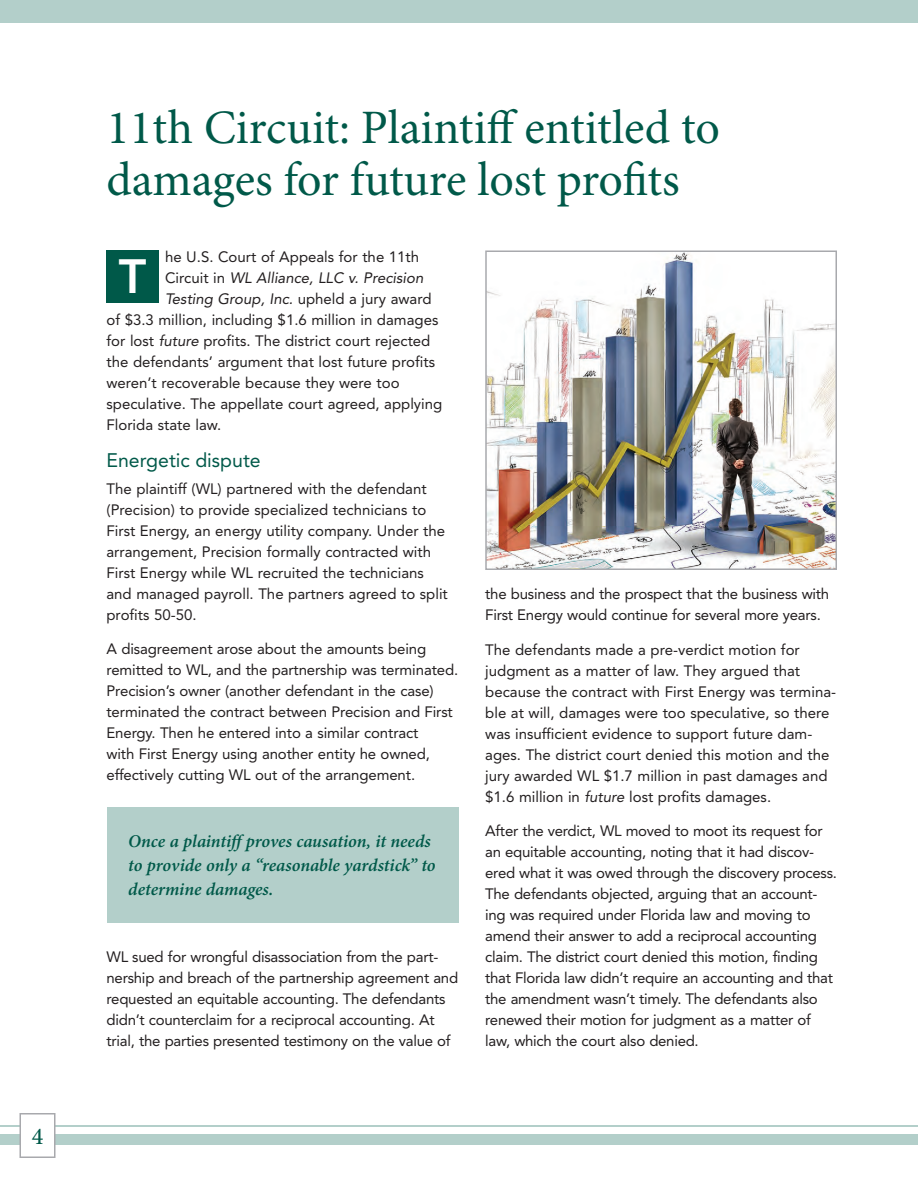
<style>
.page{position:relative;width:918px;height:1188px;background:#fff}
.page>*{position:absolute;margin:0;border:0;box-sizing:border-box;transform-origin:0 0}
.t1{font:48px/52.5px "Minion Pro";color:#005949}
.t2{font:800 48px "Avenir";color:#fff}
.t3{font:500 24px "Minion Pro";color:#005949}
.t4{font:19.5px "Avenir LT Std";color:#005949}
.t5{font:italic 600 18px/24px "Minion Pro";letter-spacing:-.005em;color:#005949}
.t6{font:15px/21px "Avenir LT Std";letter-spacing:-.01em;color:#231f20}
.t7{font:italic 15px "Avenir LT Std";color:#231f20}
.s1{font-style:normal}
.s2{font-style:italic}
</style>
<div class="page">
<div style="left:0;top:1134px;width:918px;height:10px;background:#b3cfca"></div>
<div style="left:0;top:0;width:918px;height:22px;background:#b3cfca"></div>
<hr style="left:0;top:1125px;width:918px;height:1px;background:#b3cfca">
<div style="left:20px;top:1114px;width:35px;height:43px;background:#fff"></div>
<div style="left:20px;top:1113px;width:36px;height:45px;border:2px solid #a8a9ad"></div>
<div style="left:106px;top:250px;width:53px;height:53px;background:#005949"></div>
<img style="left:488px;top:253px;width:346px;height:314px">
<div style="left:485px;top:250px;width:352px;height:320px;border:2px solid #a8a9ad"></div>
<div style="left:107px;top:807px;width:352px;height:115px;background:#b3cfca"></div>
<h2 class="t3" style="left:32px;top:1122px;width:13px">4</h2>
<h1 class="t1" style="left:106px;top:103px;width:615px">11th Circuit: Plaintiff entitled to damages for future lost profits</h1>
<p class="t6" style="left:165px;top:246px;width:256px">he U.S. Court of Appeals for the 11th</p>
<p class="t7" style="left:165px;top:269px;width:260px"><span class="s1">Circuit in</span> WL Alliance, LLC v. Precision</p>
<p class="t7" style="left:165px;top:290px;width:268px">Testing Group, Inc. <span class="s1">upheld a jury award</span></p>
<p class="t6" style="left:106px;top:309px;width:333px">of $3.3 million, including $1.6 million in damages</p>
<p class="t6" style="left:106px;top:330px;width:325px">for lost <span class="s2">future</span> profits. The district court rejected</p>
<p class="t6" style="left:106px;top:351px;width:330px">the defendants’ argument that lost future profits</p>
<p class="t6" style="left:106px;top:372px;width:295px">weren’t recoverable because they were too</p>
<p class="t6" style="left:106px;top:393px;width:337px">speculative. The appellate court agreed, applying</p>
<p class="t6" style="left:106px;top:414px;width:116px">Florida state law.</p>
<h3 class="t4" style="left:106px;top:449px;width:156px">Energetic dispute</h3>
<p class="t6" style="left:106px;top:478px;width:343px">The plaintiff (WL) partnered with the defendant (Precision) to provide specialized technicians to First Energy, an energy utility company. Under the arrangement, Precision formally contracted with First Energy while WL recruited the technicians and managed payroll. The partners agreed to split profits 50-50.</p>
<p class="t6" style="left:106px;top:639px;width:353px">A disagreement arose about the amounts being remitted to WL, and the partnership was terminated.<br>Precision’s owner (another defendant in the case) terminated the contract between Precision and First Energy. Then he entered into a similar contract<br>with First Energy using another entity he owned, effectively cutting WL out of the arrangement.</p>
<h1 class="t2" style="left:119px;top:239px;width:29px">T</h1>
<p class="t5" style="left:128px;top:830px;width:309px">Once a plaintiff proves causation, it needs to provide only a “reasonable yardstick” to determine damages.</p>
<p class="t6" style="left:106px;top:946px;width:353px">WL sued for wrongful disassociation from the part&shy;nership and breach of the partnership agreement and requested an equitable accounting. The defendants didn’t counterclaim for a reciprocal accounting. At trial, the parties presented testimony on the value of</p>
<p class="t6" style="left:485px;top:584px;width:346px">the business and the prospect that the business with<br>First Energy would continue for several more years.</p>
<p class="t6" style="left:485px;top:639px;width:352px">The defendants made a pre-verdict motion for judgment as a matter of law. They argued that because the contract with First Energy was termina&shy;ble at will, damages were too speculative, so there was insufficient evidence to support future dam&shy;ages. The district court denied this motion and the jury awarded WL $1.7 million in past damages and $1.6 million in <span class="s2">future</span> lost profits damages.</p>
<p class="t6" style="left:485px;top:821px;width:353px">After the verdict, WL moved to moot its request for an equitable accounting, noting that it had discov&shy;ered what it was owed through the discovery process.<br>The defendants objected, arguing that an account&shy;ing was required under Florida law and moving to amend their answer to add a reciprocal accounting claim. The district court denied this motion, finding that Florida law didn’t require an accounting and that the amendment wasn’t timely. The defendants also renewed their motion for judgment as a matter of law, which the court also denied.</p>
</div>
